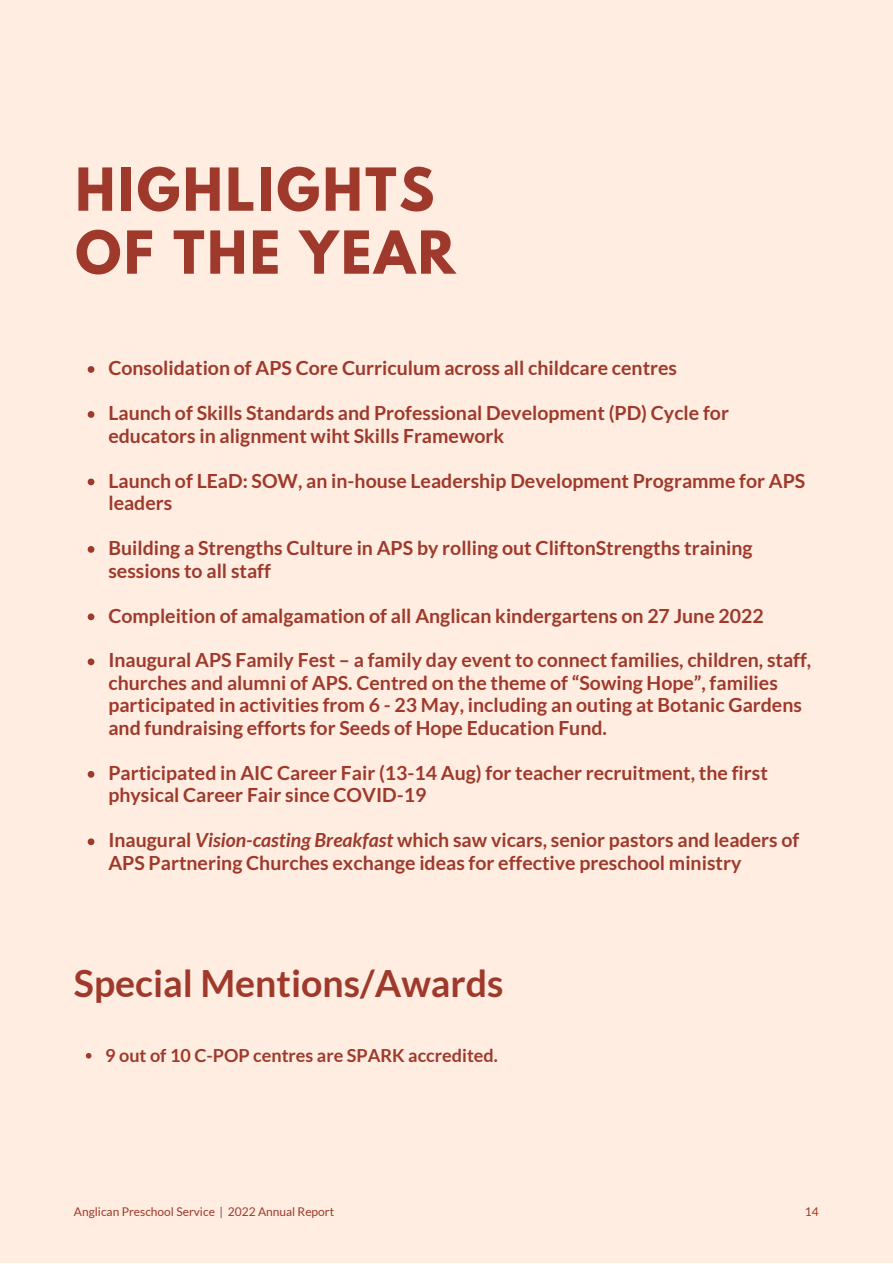
<style>
.page{position:relative;width:893px;height:1264px;background:#fff}
.page>*{position:absolute;margin:0;border:0;box-sizing:border-box;transform-origin:0 0}
.t1{font:700 52.5px/63px "League Spartan";letter-spacing:.05em;color:#9e392b}
.t2{font:700 37.5px "Lato";color:#9e392b}
.t3{font:700 19.5px/22.5px "Lato";color:#9e392b}
.t4{font:700 18px "Lato";color:#9e392b}
.t5{font:12px "Lato";color:#9e392b}
.s1{font-style:italic}
</style>
<div class="page">
<div style="left:0;top:0;width:892px;height:1262px;background:#ffede1"></div>
<svg style="left:88px;top:366px;width:6px;height:7px"></svg>
<svg style="left:88px;top:411px;width:6px;height:7px"></svg>
<svg style="left:88px;top:478px;width:6px;height:7px"></svg>
<svg style="left:88px;top:546px;width:6px;height:7px"></svg>
<svg style="left:88px;top:613px;width:6px;height:7px"></svg>
<svg style="left:88px;top:658px;width:6px;height:7px"></svg>
<svg style="left:88px;top:771px;width:6px;height:6px"></svg>
<svg style="left:88px;top:838px;width:6px;height:7px"></svg>
<svg style="left:86px;top:1053px;width:5px;height:5px"></svg>
<p class="t1" style="left:75px;top:165px;width:381px">HIGHLIGHTS<br>OF THE YEAR</p>
<p class="t3" style="left:108px;top:356px;width:570px">Consolidation of APS Core Curriculum across all childcare centres</p>
<p class="t3" style="left:108px;top:401px;width:622px">Launch of Skills Standards and Professional Development (PD) Cycle for educators in alignment wiht Skills Framework</p>
<p class="t3" style="left:108px;top:469px;width:698px">Launch of LEaD: SOW, an in-house Leadership Development Programme for APS leaders</p>
<p class="t3" style="left:108px;top:536px;width:645px">Building a Strengths Culture in APS by rolling out CliftonStrengths training sessions to all staff</p>
<p class="t3" style="left:108px;top:603px;width:656px">Compleition of amalgamation of all Anglican kindergartens on 27 June 2022</p>
<p class="t3" style="left:108px;top:648px;width:704px">Inaugural APS Family Fest – a family day event to connect families, children, staff, churches and alumni of APS. Centred on the theme of “Sowing Hope”, families participated in activities from 6 - 23 May, including an outing at Botanic Gardens and fundraising efforts for Seeds of Hope Education Fund.</p>
<p class="t3" style="left:108px;top:761px;width:661px">Participated in AIC Career Fair (13-14 Aug) for teacher recruitment, the first physical Career Fair since COVID-19</p>
<p class="t3" style="left:108px;top:828px;width:692px">Inaugural <span class="s1">Vision-casting Breakfast</span> which saw vicars, senior pastors and leaders of<br>APS Partnering Churches exchange ideas for effective preschool ministry</p>
<p class="t2" style="left:74px;top:960px;width:431px">Special Mentions/Awards</p>
<p class="t4" style="left:105px;top:1044px;width:394px">9 out of 10 C-POP centres are SPARK accredited.</p>
<p class="t5" style="left:74px;top:1203px;width:262px">Anglican Preschool Service | 2022 Annual Report</p>
<p class="t5" style="left:804px;top:1203px;width:15px">14</p>
</div>
